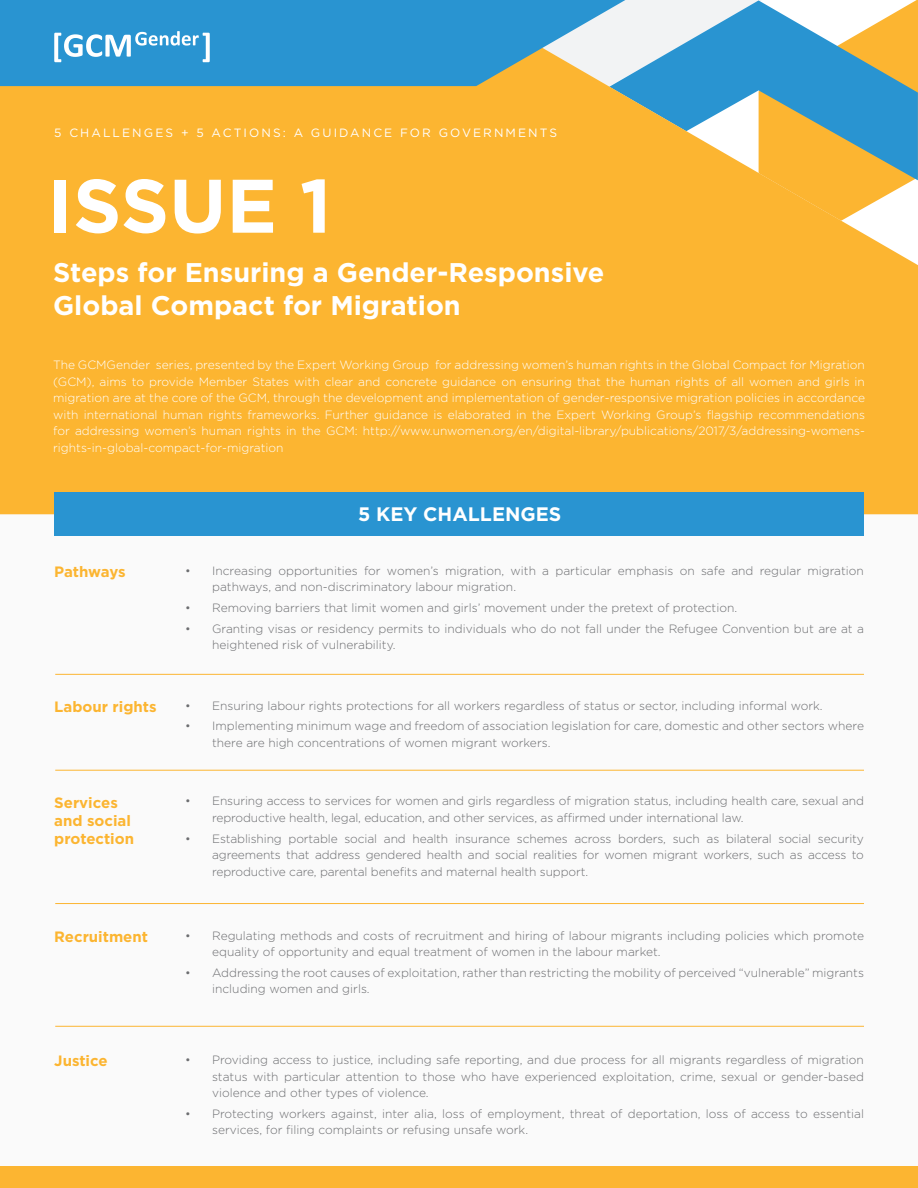
<style>
.page{position:relative;width:918px;height:1188px;background:#fff}
.page>*{position:absolute;margin:0;border:0;box-sizing:border-box;transform-origin:0 0}
.t1{font:700 75.6px "Gotham";color:#fff}
.t2{font:700 27px/32.4px "Gotham";color:#fff}
.t3{font:700 19.5px "Gotham";color:#fff}
.t4{font:700 15px/18px "Gotham";color:#fcb531}
.t5{font:300 12px/16.5px "Gotham";color:#6c6d70}
.t6{font:300 12px/16.5px "Gotham";color:#fff;text-align:justify}
.t7{font:12px "Gotham";letter-spacing:.175em;color:#fff}
</style>
<div class="page">
<svg style="left:0;top:0;width:918px;height:514px;background:#efb542"></svg>
<div style="left:54px;top:492px;width:810px;height:44px;background:#2994d1"></div>
<div style="left:0;top:1166px;width:918px;height:22px;background:#fcb531"></div>
<hr style="left:55px;top:674px;width:809px;height:1px;background:#fcb531">
<hr style="left:55px;top:770px;width:809px;height:1px;background:#fcb531">
<hr style="left:55px;top:903px;width:809px;height:1px;background:#fcb531">
<hr style="left:55px;top:1026px;width:809px;height:1px;background:#fcb531">
<svg style="left:0;top:0;width:625px;height:86px;background:#439dcb"></svg>
<svg style="left:54px;top:31px;width:156px;height:31px"></svg>
<p class="t7" style="left:54px;top:126px;width:505px">5 CHALLENGES + 5 ACTIONS: A GUIDANCE FOR GOVERNMENTS</p>
<p class="t1" style="left:48px;top:162px;width:286px">ISSUE 1</p>
<p class="t2" style="left:53px;top:256px;width:553px">Steps for Ensuring a Gender-Responsive<br>Global Compact for Migration</p>
<p class="t6" style="left:53px;top:357px;width:813px">The GCMGender series, presented by the Expert Working Group for addressing women’s human rights in the Global Compact for Migration (GCM), aims to provide Member States with clear and concrete guidance on ensuring that the human rights of all women and girls in migration are at the core of the GCM, through the development and implementation of gender-responsive migration policies in accordance with international human rights frameworks. Further guidance is elaborated in the Expert Working Group’s flagship recommendations for addressing women’s human rights in the GCM: http://www.unwomen.org/en/digital-library/publications/2017/3/addressing-womens&shy;rights-in-global-compact-for-migration</p>
<p class="t3" style="left:358px;top:503px;width:205px">5 KEY CHALLENGES</p>
<p class="t4" style="left:54px;top:562px;width:73px">Pathways</p>
<p class="t5" style="left:212px;top:562px;width:653px;text-indent:-27px">• Increasing opportunities for women’s migration, with a particular emphasis on safe and regular migration pathways, and non-discriminatory labour migration.</p>
<p class="t5" style="left:185px;top:599px;width:554px">• Removing barriers that limit women and girls’ movement under the pretext of protection.</p>
<p class="t5" style="left:212px;top:620px;width:653px;text-indent:-27px">• Granting visas or residency permits to individuals who do not fall under the Refugee Convention but are at a heightened risk of vulnerability.</p>
<p class="t4" style="left:54px;top:697px;width:104px">Labour rights</p>
<p class="t5" style="left:185px;top:697px;width:639px">• Ensuring labour rights protections for all workers regardless of status or sector, including informal work.</p>
<p class="t5" style="left:212px;top:718px;width:653px;text-indent:-27px">• Implementing minimum wage and freedom of association legislation for care, domestic and other sectors where there are high concentrations of women migrant workers.</p>
<p class="t4" style="left:54px;top:793px;width:81px">Services and social protection</p>
<p class="t5" style="left:212px;top:793px;width:653px;text-indent:-27px">• Ensuring access to services for women and girls regardless of migration status, including health care, sexual and reproductive health, legal, education, and other services, as affirmed under international law.</p>
<p class="t5" style="left:212px;top:830px;width:653px;text-align:justify;text-indent:-27px">• Establishing portable social and health insurance schemes across borders, such as bilateral social security agreements that address gendered health and social realities for women migrant workers, such as access to reproductive care, parental benefits and maternal health support.</p>
<p class="t4" style="left:54px;top:927px;width:95px">Recruitment</p>
<p class="t5" style="left:212px;top:927px;width:653px;text-indent:-27px">• Regulating methods and costs of recruitment and hiring of labour migrants including policies which promote equality of opportunity and equal treatment of women in the labour market.</p>
<p class="t5" style="left:212px;top:964px;width:653px;text-indent:-27px">• Addressing the root causes of exploitation, rather than restricting the mobility of perceived “vulnerable” migrants including women and girls.</p>
<p class="t4" style="left:54px;top:1052px;width:55px">Justice</p>
<p class="t5" style="left:212px;top:1051px;width:653px;text-align:justify;text-indent:-27px">• Providing access to justice, including safe reporting, and due process for all migrants regardless of migration status with particular attention to those who have experienced exploitation, crime, sexual or gender-based violence and other types of violence.</p>
<p class="t5" style="left:212px;top:1105px;width:653px;text-indent:-27px">• Protecting workers against, inter alia, loss of employment, threat of deportation, loss of access to essential services, for filing complaints or refusing unsafe work.</p>
</div>
